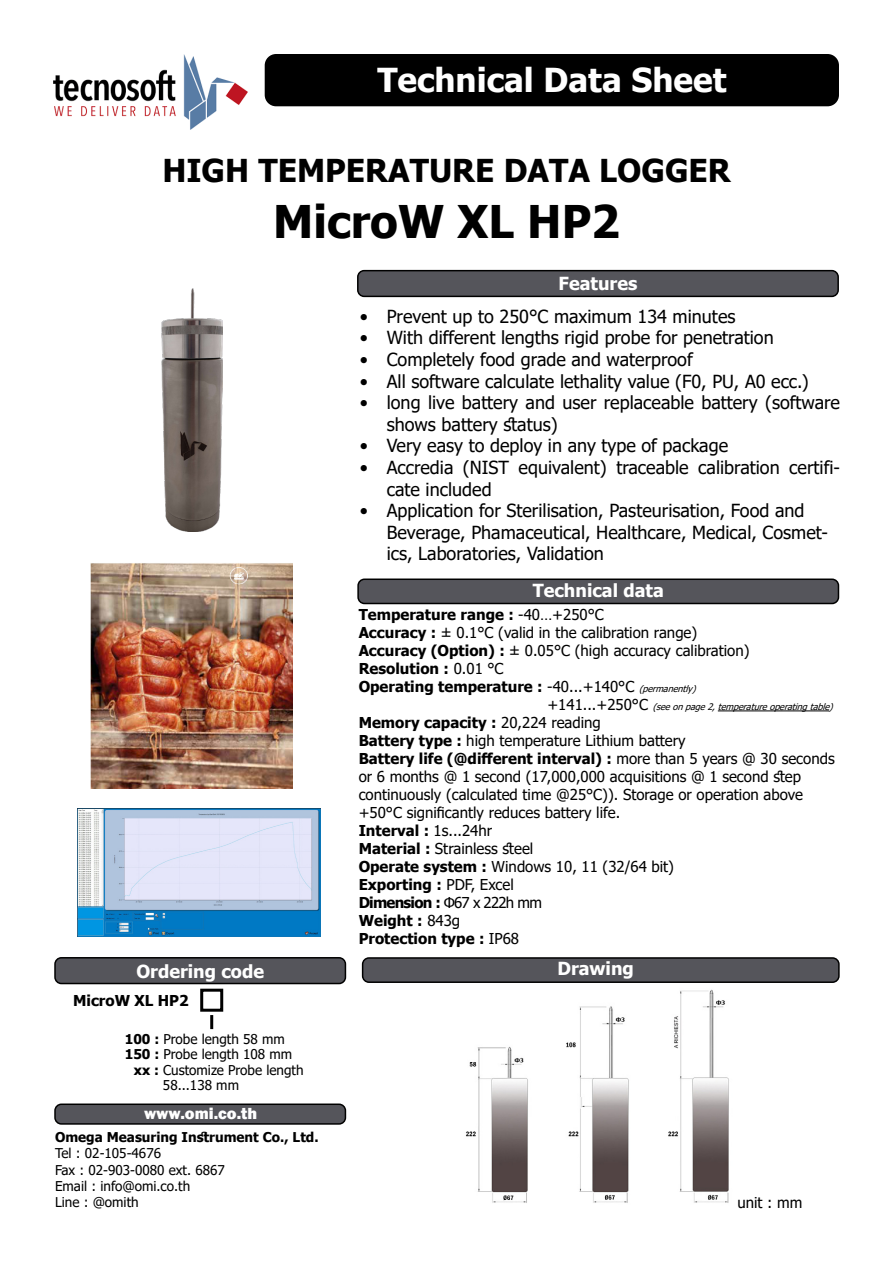
<style>
.page{position:relative;width:893px;height:1263px;background:#fff}
.page>*{position:absolute;margin:0;border:0;box-sizing:border-box;transform-origin:0 0}
.t1{font:700 45px "Tahoma";color:#000}
.t2{font:700 33px "Tahoma";color:#fff}
.t3{font:700 31.5px "Tahoma";color:#000}
.t4{font:18px/21.6px "Tahoma";color:#000}
.t5{font:700 18px "Tahoma";color:#fff}
.t6{font:800 16.5px "Franklin Gothic";color:#fff}
.t7{font:15px/18px "Tahoma";color:#000}
.t8{font:700 15px "Tahoma";color:#000}
.t9{font:700 15px "Tahoma";letter-spacing:-.05em;color:#000}
.t10{font:13.5px "Tahoma";color:#000}
.t11{font:700 13.5px "Tahoma";color:#000}
.t12{font:italic 9px "Tahoma";color:#000}
.s1{font-weight:400}
.s2{font-weight:700}
.s3{font-weight:400;font-style:italic;font-size:9px}
.s4{font-style:normal;font-size:15px}
</style>
<div class="page">
<div style="left:265px;top:54px;width:574px;height:52px;background:#000;border-radius:11px"></div>
<hr style="left:718px;top:711px;width:111px;height:1px;background:#000">
<img style="left:54px;top:54px;width:193px;height:75px">
<div style="left:200px;top:989px;width:23px;height:23px;border:3px solid #000"></div>
<hr style="left:210px;top:1015px;width:3px;height:14px;background:#000">
<img style="left:161px;top:289px;width:61px;height:243px">
<img style="left:91px;top:563px;width:201px;height:225px">
<div style="left:363px;top:958px;width:476px;height:24px;background:#55555b;border-radius:6px"></div>
<div style="left:362px;top:957px;width:478px;height:26px;border:2px solid #000;border-radius:6px"></div>
<img style="left:465px;top:989px;width:264px;height:214px">
<div style="left:55px;top:958px;width:290px;height:25px;background:#55555b;border-radius:6px"></div>
<div style="left:54px;top:957px;width:292px;height:27px;border:2px solid #000;border-radius:6px"></div>
<div style="left:358px;top:271px;width:480px;height:25px;background:#55555b;border-radius:6px"></div>
<div style="left:357px;top:270px;width:482px;height:27px;border:2px solid #000;border-radius:6px"></div>
<div style="left:358px;top:579px;width:480px;height:24px;background:#55555b;border-radius:6px"></div>
<div style="left:357px;top:578px;width:482px;height:26px;border:2px solid #000;border-radius:6px"></div>
<img style="left:78px;top:808px;width:243px;height:129px">
<div style="left:55px;top:1104px;width:290px;height:20px;background:#55555b;border-radius:6px"></div>
<div style="left:54px;top:1103px;width:292px;height:22px;border:2px solid #000;border-radius:6px"></div>
<p class="t2" style="left:377px;top:57px;width:351px">Technical Data Sheet</p>
<p class="t3" style="left:162px;top:148px;width:570px">HIGH TEMPERATURE DATA LOGGER</p>
<p class="t1" style="left:273px;top:190px;width:348px">MicroW XL HP2</p>
<p class="t5" style="left:559px;top:270px;width:80px">Features</p>
<p class="t4" style="left:360px;top:306px;width:377px">• Prevent up to 250°C maximum 134 minutes</p>
<p class="t4" style="left:360px;top:328px;width:416px">• With different lengths rigid probe for penetration</p>
<p class="t4" style="left:360px;top:350px;width:335px">• Completely food grade and waterproof</p>
<p class="t4" style="left:360px;top:371px;width:450px">• All software calculate lethality value (F0, PU, A0 ecc.)</p>
<p class="t4" style="left:387px;top:393px;width:455px;text-indent:-27px">• long live battery and user replaceable battery (software shows battery status)</p>
<p class="t4" style="left:360px;top:436px;width:370px">• Very easy to deploy in any type of package</p>
<p class="t4" style="left:387px;top:458px;width:455px;text-indent:-27px">• Accredia (NIST equivalent) traceable calibration certifi&shy;cate included</p>
<p class="t4" style="left:387px;top:501px;width:443px;text-indent:-27px">• Application for Sterilisation, Pasteurisation, Food and<br>Beverage, Phamaceutical, Healthcare, Medical, Cosmet&shy;ics, Laboratories, Validation</p>
<p class="t5" style="left:533px;top:578px;width:133px">Technical data</p>
<p class="t8" style="left:359px;top:604px;width:247px">Temperature range : <span class="s1">-40…+250°C</span></p>
<p class="t7" style="left:359px;top:624px;width:392px"><span class="s2">Accuracy :</span> ± 0.1°C (valid in the calibration range)<br><span class="s2">Accuracy (Option) :</span> ± 0.05°C (high accuracy calibration)</p>
<p class="t8" style="left:359px;top:658px;width:146px">Resolution : <span class="s1">0.01 °C</span></p>
<p class="t8" style="left:359px;top:676px;width:342px">Operating temperature : <span class="s1">-40...+140°C</span> <span class="s3">(permanently)</span></p>
<p class="t12" style="left:547px;top:701px;width:291px"><span class="s4">+ 1 4 1 . . . + 2 5 0 ° C</span> (seeonpage2,temperatureoperatingtable)</p>
<p class="t8" style="left:359px;top:712px;width:244px">Memory capacity : <span class="s1">20,224 reading</span></p>
<p class="t7" style="left:359px;top:732px;width:328px"><span class="s2">Battery type :</span> high temperature Lithium battery</p>
<p class="t7" style="left:359px;top:750px;width:477px"><span class="s2">Battery life (@different interval) :</span> more than 5 years @ 30 seconds or 6 months @ 1 second (17,000,000 acquisitions @ 1 second step continuously (calculated time @25°C)). Storage or operation above +50°C significantly reduces battery life.</p>
<p class="t8" style="left:359px;top:820px;width:135px">Interval : <span class="s1">1s...24hr</span></p>
<p class="t7" style="left:359px;top:840px;width:176px"><span class="s2">Material :</span> Strainless steel</p>
<p class="t7" style="left:359px;top:858px;width:317px"><span class="s2">Operate system :</span> Windows 10, 11 (32/64 bit)</p>
<p class="t8" style="left:359px;top:874px;width:157px">Exporting : <span class="s1">PDF, Excel</span></p>
<p class="t9" style="left:359px;top:892px;width:185px">Dimension : <span class="s1">Φ67 x 222h mm</span></p>
<p class="t8" style="left:359px;top:910px;width:103px">Weight : <span class="s1">843g</span></p>
<p class="t8" style="left:359px;top:928px;width:162px">Protection type : <span class="s1">IP68</span></p>
<p class="t5" style="left:136px;top:959px;width:129px">Ordering code</p>
<p class="t5" style="left:557px;top:956px;width:78px">Drawing</p>
<p class="t8" style="left:73px;top:990px;width:117px">MicroW XL HP2</p>
<p class="t10" style="left:125px;top:1030px;width:162px"><span class="s2">100 :</span> Probe length 58 mm</p>
<p class="t10" style="left:125px;top:1045px;width:169px"><span class="s2">150 :</span> Probe length 108 mm</p>
<p class="t10" style="left:134px;top:1061px;width:171px"><span class="s2">xx :</span> Customize Probe length</p>
<p class="t10" style="left:163px;top:1076px;width:78px">58...138 mm</p>
<p class="t6" style="left:144px;top:1102px;width:115px">www.omi.co.th</p>
<p class="t11" style="left:55px;top:1128px;width:265px">Omega Measuring Instrument Co., Ltd.</p>
<p class="t10" style="left:55px;top:1144px;width:108px">Tel : 02-105-4676</p>
<p class="t10" style="left:55px;top:1160px;width:171px">Fax : 02-903-0080 ext. 6867</p>
<p class="t10" style="left:55px;top:1177px;width:137px">Email : info@omi.co.th</p>
<p class="t10" style="left:55px;top:1193px;width:85px">Line : @omith</p>
<p class="t7" style="left:737px;top:1194px;width:67px">unit : mm</p>
</div>
